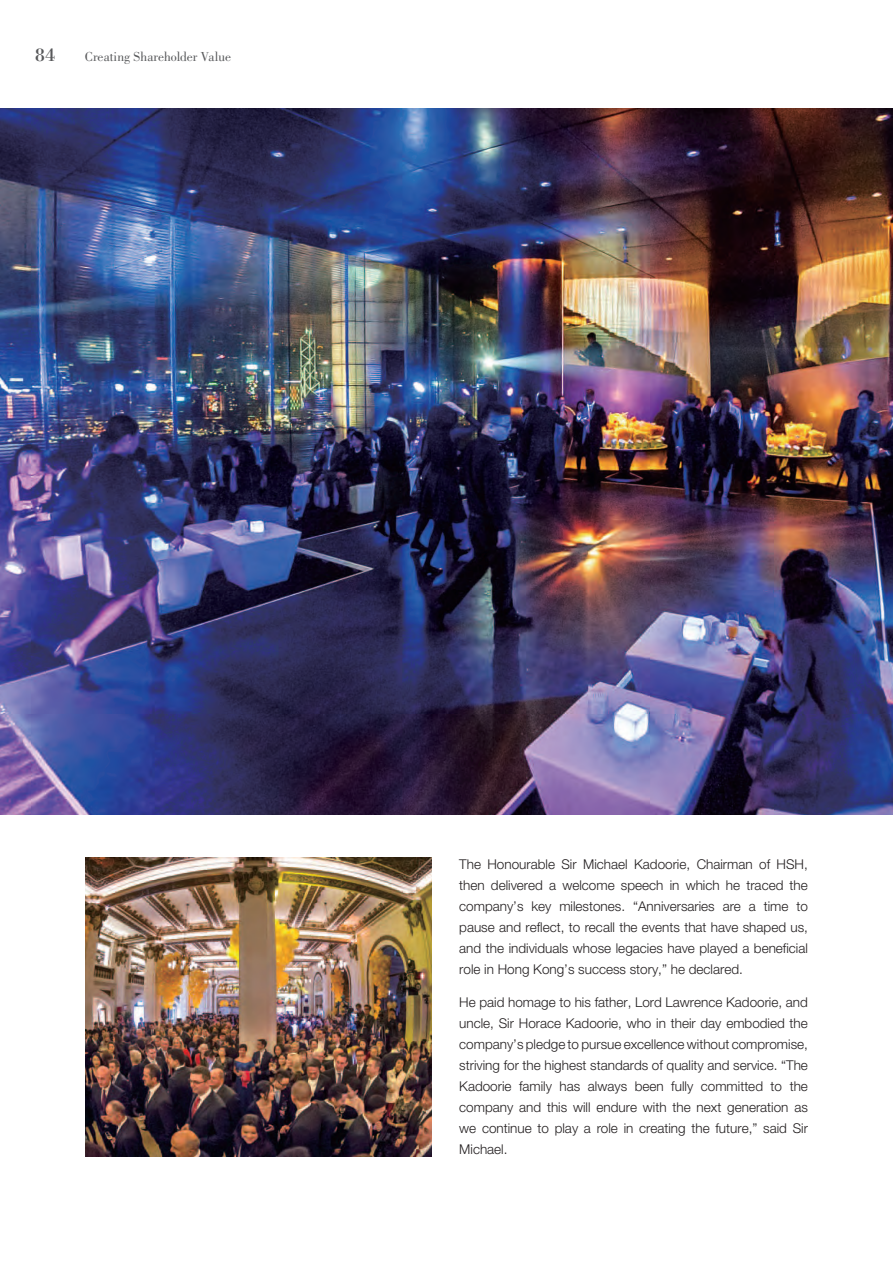
<style>
.page{position:relative;width:893px;height:1263px;background:#fff}
.page>*{position:absolute;margin:0;border:0;box-sizing:border-box;transform-origin:0 0}
.t1{font:19.5px "Bodoni";color:#57585a}
.t2{font:300 13.5px/21px "Helvetica Neue";color:#231f20;text-align:justify}
.t3{font:13.5px "Bodoni";letter-spacing:.005em;color:#57585a}
</style>
<div class="page">
<img style="left:0;top:108px;width:893px;height:706px">
<img style="left:85px;top:857px;width:347px;height:300px">
<p class="t1" style="left:35px;top:43px;width:22px">84</p>
<p class="t3" style="left:85px;top:49px;width:148px">Creating Shareholder Value</p>
<p class="t2" style="left:459px;top:853px;width:350px">The Honourable Sir Michael Kadoorie, Chairman of HSH, then delivered a welcome speech in which he traced the company’s key milestones. “Anniversaries are a time to pause and reflect, to recall the events that have shaped us, and the individuals whose legacies have played a beneficial role in Hong Kong’s success story,” he declared.</p>
<p class="t2" style="left:459px;top:992px;width:350px">He paid homage to his father, Lord Lawrence Kadoorie, and uncle, Sir Horace Kadoorie, who in their day embodied the company’s pledge to pursue excellence without compromise, striving for the highest standards of quality and service. “The Kadoorie family has always been fully committed to the company and this will endure with the next generation as we continue to play a role in creating the future,” said Sir Michael.</p>
</div>
